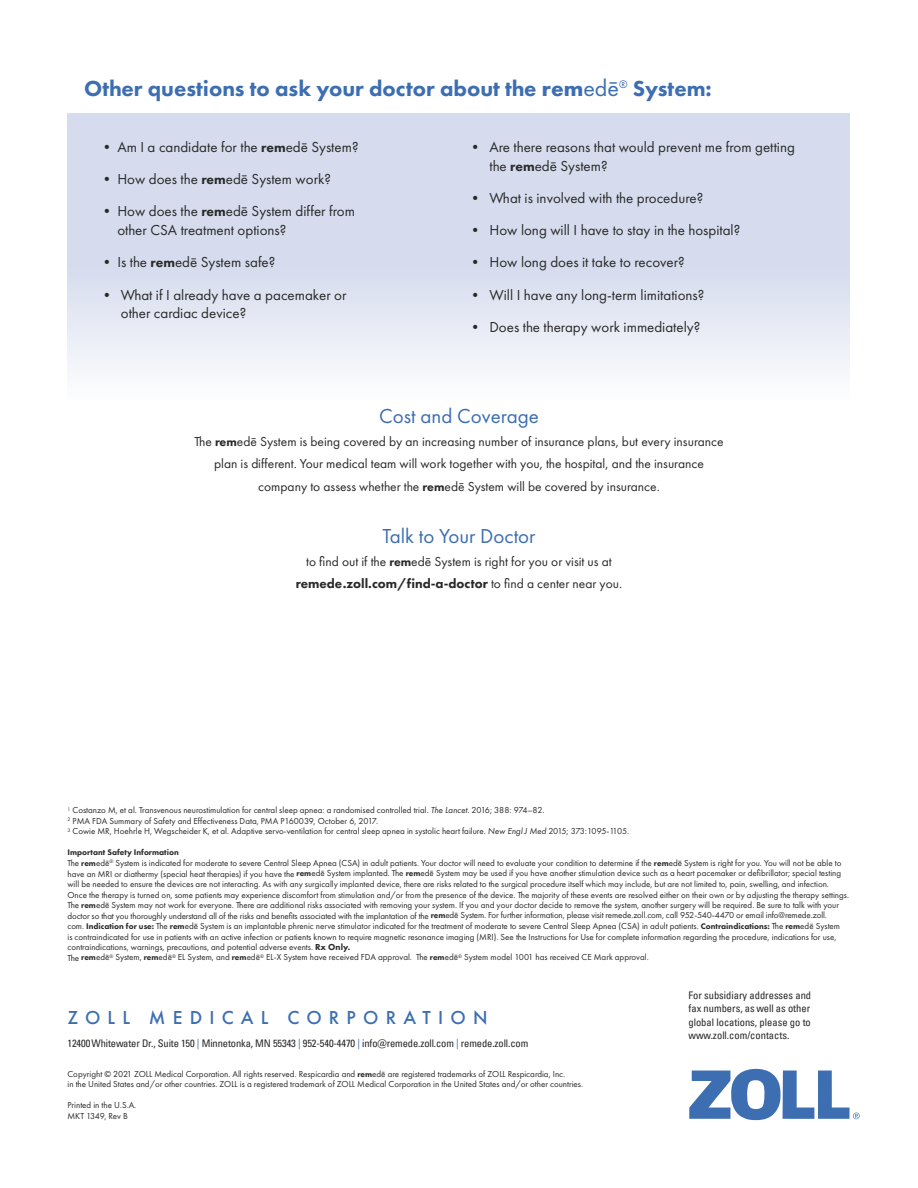
<style>
.page{position:relative;width:918px;height:1188px;background:#fff}
.page>*{position:absolute;margin:0;border:0;box-sizing:border-box;transform-origin:0 0}
.t1{font:800 22.5px "Futura PT";color:#3c6eb1}
.t2{font:21px "Futura PT";color:#3c6eb1}
.t3{font:500 19.5px "Futura PT";letter-spacing:.37em;color:#3c6eb1}
.t4{font:15px/18.8px "Futura PT";color:#292929}
.t5{font:13.5px/22.5px "Futura PT";color:#292929;text-align:center}
.t6{font:condensed 10.5px/13.5px "Univers";letter-spacing:-.01em;color:#292929;text-align:justify}
.t7{font:9px/10.5px "Futura PT";color:#292929}
.t8{font:800 8.4px "Futura PT";color:#292929}
.s1{font-weight:700}
.s2{font-weight:400;font-size:24px}
.s3{font-weight:800;font-size:13.8px}
.s4{font-weight:800;font-size:12.45px}
.s5{font-weight:800}
.s6{font-style:italic}
.s7{font-weight:800;font-size:8.4px}
.s8{color:#3c6eb1}
</style>
<div class="page">
<div style="left:68px;top:113px;width:782px;height:288px;background:linear-gradient(to bottom,#ccd3ea,#f2f4f9)"></div>
<svg style="left:689px;top:1069px;width:171px;height:51px"></svg>
<h1 class="t1" style="left:84px;top:75px;width:629px">Other questions to ask your doctor about the <span class="s1">rem</span><span class="s2">edē</span><sup>®</sup> System:</h1>
<h3 class="t4" style="left:99px;top:137px;width:261px">• Am I a candidate for the <span class="s3">rem</span>edē System?</h3>
<h3 class="t4" style="left:99px;top:170px;width:233px">• How does the <span class="s3">rem</span>edē System work?</h3>
<h3 class="t4" style="left:117px;top:202px;width:239px;text-indent:-18px">• How does the <span class="s3">rem</span>edē System differ from other CSA treatment options?</h3>
<h3 class="t4" style="left:99px;top:253px;width:178px">• Is the <span class="s3">rem</span>edē System safe?</h3>
<h3 class="t4" style="left:121px;top:285px;width:227px;text-indent:-21px">• What if I already have a pacemaker or other cardiac device?</h3>
<h3 class="t4" style="left:489px;top:137px;width:307px;text-indent:-21px">• Are there reasons that would prevent me from getting the <span class="s3">rem</span>edē System?</h3>
<h3 class="t4" style="left:468px;top:188px;width:237px">• What is involved with the procedure?</h3>
<h3 class="t4" style="left:468px;top:221px;width:274px">• How long will I have to stay in the hospital?</h3>
<h3 class="t4" style="left:468px;top:253px;width:218px">• How long does it take to recover?</h3>
<h3 class="t4" style="left:468px;top:285px;width:238px">• Will I have any long-term limitations?</h3>
<h3 class="t4" style="left:468px;top:317px;width:234px">• Does the therapy work immediately?</h3>
<h2 class="t2" style="left:379px;top:404px;width:161px">Cost and Coverage</h2>
<p class="t5" style="left:194px;top:430px;width:531px">The <span class="s4">rem</span>edē System is being covered by an increasing number of insurance plans, but every insurance plan is different. Your medical team will work together with you, the hospital, and the insurance company to assess whether the <span class="s4">rem</span>edē System will be covered by insurance.</p>
<h2 class="t2" style="left:383px;top:524px;width:154px">Talk to Your Doctor</h2>
<h3 class="t5" style="left:296px;top:550px;width:328px">to find out if the <span class="s4">rem</span>edē System is right for you or visit us at <span class="s5">remede.zoll.com/find-a-doctor</span> to find a center near you.</h3>
<p class="t7" style="left:68px;top:805px;width:563px"><sup>1</sup> Costanzo M, et al. Transvenous neurostimulation for central sleep apnea: a randomised controlled trial. <span class="s6">The Lancet.</span> 2016; 388: 974–82.<br><sup>2</sup> PMA FDA Summary of Safety and Effectiveness Data, PMA P160039, October 6, 2017.<br><sup>3</sup> Cowie MR, Hoehrle H, Wegscheider K, et al. Adaptive servo-ventilation for central sleep apnea in systolic heart failure. <span class="s6">New Engl J Med</span> 2015; 373:1095-1105.</p>
<p class="t8" style="left:68px;top:847px;width:113px">Important Safety Information</p>
<p class="t7" style="left:67px;top:858px;width:783px">The <span class="s7">rem</span>edē<sup>®</sup> System is indicated for moderate to severe Central Sleep Apnea (CSA) in adult patients. Your doctor will need to evaluate your condition to determine if the <span class="s7">rem</span>edē System is right for you. You will not be able to have an MRI or diathermy (special heat therapies) if you have the <span class="s7">rem</span>edē System implanted. The <span class="s7">rem</span>edē System may be used if you have another stimulation device such as a heart pacemaker or defibrillator; special testing will be needed to ensure the devices are not interacting. As with any surgically implanted device, there are risks related to the surgical procedure itself which may include, but are not limited to, pain, swelling, and infection.<br>Once the therapy is turned on, some patients may experience discomfort from stimulation and/or from the presence of the device. The majority of these events are resolved either on their own or by adjusting the therapy settings.<br>The <span class="s7">rem</span>edē System may not work for everyone. There are additional risks associated with removing your system. If you and your doctor decide to remove the system, another surgery will be required. Be sure to talk with your doctor so that you thoroughly understand all of the risks and benefits associated with the implantation of the <span class="s7">rem</span>edē System. For further information, please visit remede.zoll.com, call 952-540-4470 or email info@remede.zoll.<br>com. <span class="s7">Indication for use:</span> The <span class="s7">rem</span>edē System is an implantable phrenic nerve stimulator indicated for the treatment of moderate to severe Central Sleep Apnea (CSA) in adult patients. <span class="s7">Contraindications:</span> The <span class="s7">rem</span>edē System<br>is contraindicated for use in patients with an active infection or patients known to require magnetic resonance imaging (MRI). See the Instructions for Use for complete information regarding the procedure, indications for use, contraindications, warnings, precautions, and potential adverse events. <span class="s5">Rx Only.<br></span>The <span class="s7">rem</span>edē<sup>®</sup> System, <span class="s7">rem</span>edē<sup>®</sup> EL System, and <span class="s7">rem</span>edē<sup>®</sup> EL-X System have received FDA approval. The <span class="s7">rem</span>edē<sup>®</sup> System model 1001 has received CE Mark approval.</p>
<p class="t6" style="left:688px;top:988px;width:124px">For subsidiary addresses and fax numbers, as well as other global locations, please go to www.zoll.com/contacts.</p>
<h3 class="t3" style="left:68px;top:1006px;width:422px">ZOLL MEDICAL CORPORATION</h3>
<p class="t6" style="left:68px;top:1036px;width:462px">12400 Whitewater Dr., Suite 150 <span class="s8">|</span> Minnetonka, MN 55343 <span class="s8">|</span> 952-540-4470 <span class="s8">|</span> info@remede.zoll.com <span class="s8">|</span> remede.zoll.com</p>
<p class="t7" style="left:67px;top:1069px;width:517px">Copyright © 2021 ZOLL Medical Corporation. All rights reserved. Respicardia and <span class="s7">rem</span>edē are registered trademarks of ZOLL Respicardia, Inc.<br>in the United States and/or other countries. ZOLL is a registered trademark of ZOLL Medical Corporation in the United States and/or other countries.</p>
<p class="t7" style="left:67px;top:1100px;width:70px">Printed in the U.S.A.<br>MKT 1349, Rev B</p>
</div>
